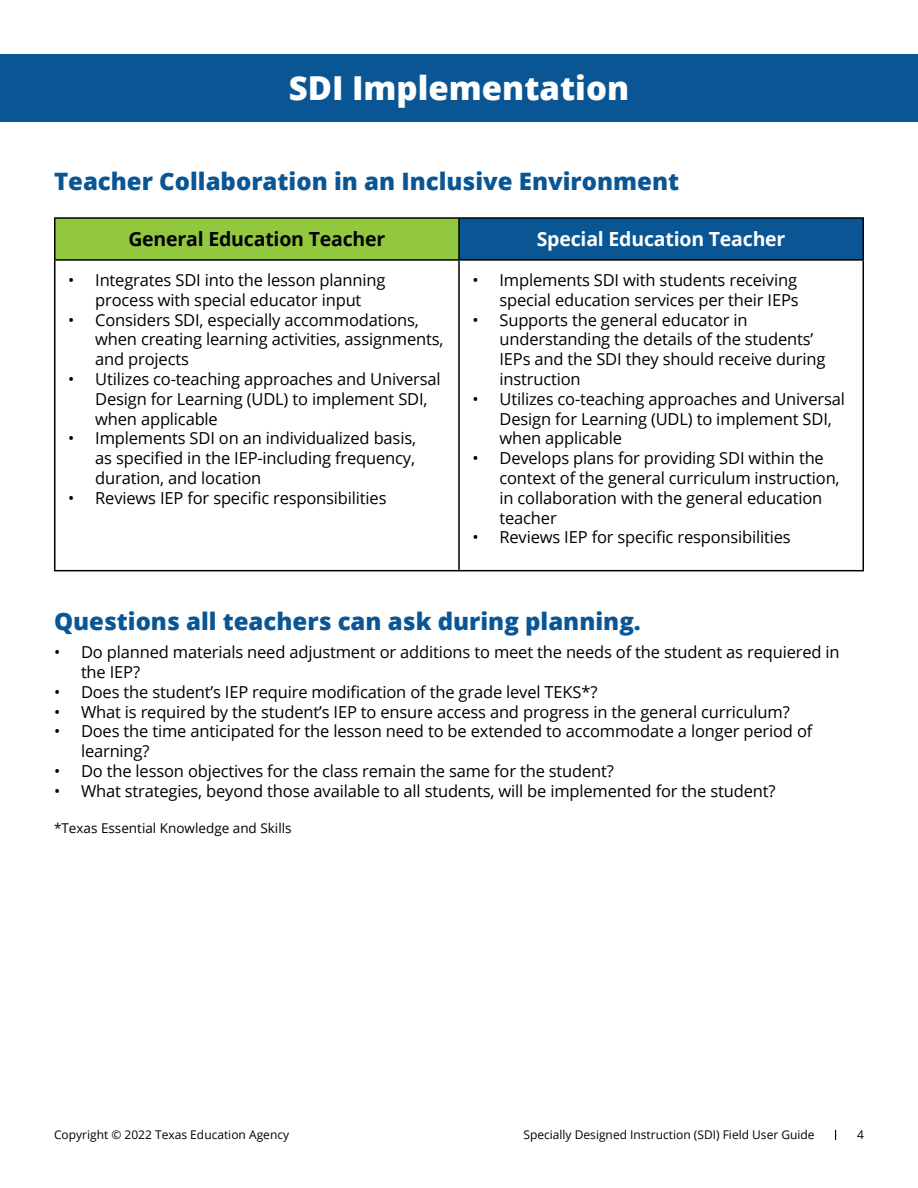
<style>
.page{position:relative;width:918px;height:1188px;background:#fff}
.page>*{position:absolute;margin:0;border:0;box-sizing:border-box;transform-origin:0 0}
.MAIN_HEADERS_-_TOC{font:800 33px "Open Sans";color:#fff}
.t1{font:800 24px "Open Sans";color:#0a5694}
.t2{font:700 19.5px "Open Sans";letter-spacing:-.01em;color:#000}
.t3{font:700 19.5px "Open Sans";letter-spacing:-.01em;color:#fff}
.t4{font:16.5px/19.8px "Open Sans";letter-spacing:-.01em;color:#000}
.t5{font:13.5px "Open Sans";color:#000}
.t6{font:12px "Open Sans";color:#000}
</style>
<div class="page">
<div style="left:0;top:54px;width:918px;height:68px;background:#0a5694"></div>
<div style="left:55px;top:218px;width:404px;height:42px;background:#92c83e"></div>
<div style="left:459px;top:218px;width:404px;height:42px;background:#0a5694"></div>
<hr style="left:54px;top:217px;width:405px;height:2px;background:#000">
<hr style="left:54px;top:219px;width:2px;height:40px;background:#000">
<hr style="left:459px;top:217px;width:405px;height:2px;background:#000">
<hr style="left:458px;top:219px;width:2px;height:40px;background:#000">
<hr style="left:862px;top:219px;width:2px;height:40px;background:#000">
<hr style="left:54px;top:259px;width:405px;height:2px;background:#000">
<hr style="left:54px;top:261px;width:2px;height:309px;background:#000">
<hr style="left:459px;top:259px;width:405px;height:2px;background:#000">
<hr style="left:458px;top:261px;width:2px;height:309px;background:#000">
<hr style="left:862px;top:261px;width:2px;height:309px;background:#000">
<hr style="left:54px;top:570px;width:405px;height:1px;background:#000">
<hr style="left:459px;top:570px;width:405px;height:1px;background:#000">
<p class="MAIN_HEADERS_-_TOC" style="left:289px;top:63px;width:342px">SDI Implementation</p>
<p class="t1" style="left:54px;top:163px;width:627px">Teacher Collaboration in an Inclusive Environment</p>
<p class="t2" style="left:128px;top:226px;width:258px">General Education Teacher</p>
<p class="t3" style="left:537px;top:226px;width:250px">Special Education Teacher</p>
<p class="t4" style="left:68px;top:270px;width:319px;text-align:center">• Integrates SDI into the lesson planning process with special educator input</p>
<p class="t4" style="left:95px;top:309px;width:350px;text-indent:-27px">• Considers SDI, especially accommodations, when creating learning activities, assignments, and projects</p>
<p class="t4" style="left:95px;top:369px;width:347px;text-indent:-27px">• Utilizes co-teaching approaches and Universal<br>Design for Learning (UDL) to implement SDI, when applicable</p>
<p class="t4" style="left:95px;top:428px;width:322px;text-align:justify;text-indent:-27px">• Implements SDI on an individualized basis, as specified in the IEP-including frequency, duration, and location</p>
<p class="t4" style="left:68px;top:488px;width:320px">• Reviews IEP for specific responsibilities</p>
<p class="t4" style="left:472px;top:270px;width:328px;text-align:right">• Implements SDI with students receiving special education services per their IEPs</p>
<p class="t4" style="left:500px;top:309px;width:328px;text-indent:-27px">• Supports the general educator in understanding the details of the students’ IEPs and the SDI they should receive during instruction</p>
<p class="t4" style="left:500px;top:389px;width:347px;text-indent:-27px">• Utilizes co-teaching approaches and Universal<br>Design for Learning (UDL) to implement SDI, when applicable</p>
<p class="t4" style="left:500px;top:448px;width:342px;text-indent:-27px">• Develops plans for providing SDI within the context of the general curriculum instruction, in collaboration with the general education teacher</p>
<p class="t4" style="left:472px;top:527px;width:320px">• Reviews IEP for specific responsibilities</p>
<p class="t1" style="left:54px;top:603px;width:588px">Questions all teachers can ask during planning.</p>
<p class="t4" style="left:81px;top:642px;width:760px;text-indent:-27px">• Do planned materials need adjustment or additions to meet the needs of the student as requiered in the IEP?</p>
<p class="t4" style="left:54px;top:681px;width:545px">• Does the student’s IEP require modification of the grade level TEKS*?</p>
<p class="t4" style="left:54px;top:701px;width:737px">• What is required by the student’s IEP to ensure access and progress in the general curriculum?</p>
<p class="t4" style="left:81px;top:721px;width:733px;text-indent:-27px">• Does the time anticipated for the lesson need to be extended to accommodate a longer period of learning?</p>
<p class="t4" style="left:54px;top:761px;width:562px">• Do the lesson objectives for the class remain the same for the student?</p>
<p class="t4" style="left:54px;top:780px;width:723px">• What strategies, beyond those available to all students, will be implemented for the student?</p>
<p class="t5" style="left:54px;top:819px;width:239px">*Texas Essential Knowledge and Skills</p>
<p class="t6" style="left:54px;top:1126px;width:237px">Copyright © 2022 Texas Education Agency</p>
<p class="t6" style="left:523px;top:1126px;width:293px">Specially Designed Instruction (SDI) Field User Guide</p>
<p class="t6" style="left:857px;top:1126px;width:8px">4</p>
</div>
